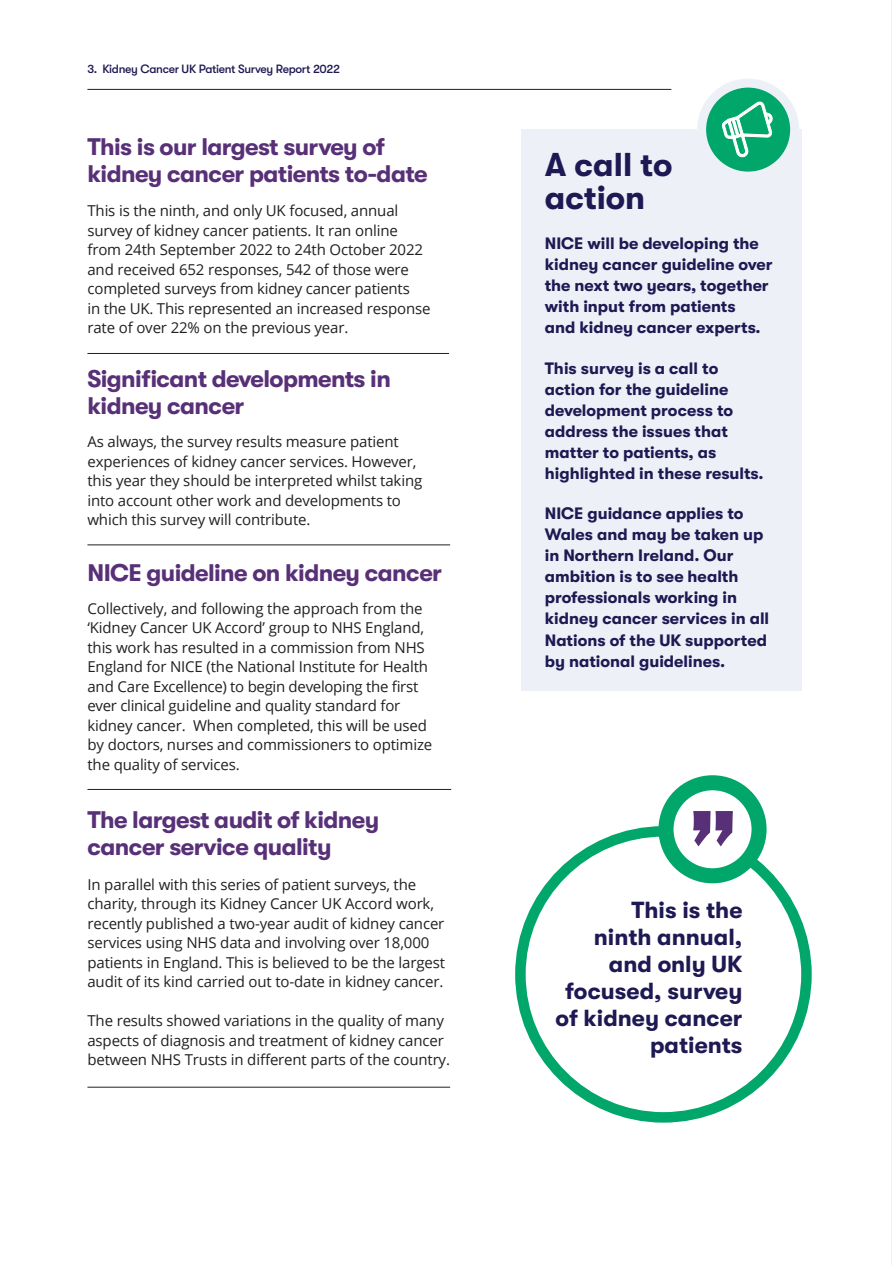
<style>
.page{position:relative;width:892px;height:1265px;background:#fff}
.page>*{position:absolute;margin:0;border:0;box-sizing:border-box;transform-origin:0 0}
.t1{font:700 33px "GT Walsheim";color:#1e1953}
.t2{font:700 24px "GT Walsheim";letter-spacing:-.025em;color:#583077}
.t3{font:700 23.25px/27px "GT Walsheim";color:#1e1953;text-align:right}
.t4{font:700 16.5px/21px "GT Walsheim";color:#1e1953}
.t5{font:15px/19.5px "Open Sans";letter-spacing:-.01em;color:#231f20}
.t6{font:500 12px "GT Walsheim";letter-spacing:-.025em;color:#1e1953}
</style>
<div class="page">
<hr style="left:891px;top:0;width:1px;height:1265px;background:#edf1f7">
<hr style="left:87px;top:89px;width:584px;height:1px;background:#1e1953">
<hr style="left:87px;top:353px;width:362px;height:1px;background:#231f20">
<hr style="left:87px;top:544px;width:363px;height:1px;background:#231f20">
<hr style="left:87px;top:789px;width:364px;height:1px;background:#231f20">
<hr style="left:87px;top:1086px;width:363px;height:1px;background:#231f20">
<div style="left:515px;top:826px;width:296px;height:296px;border:10px solid #00a66a;border-radius:50%"></div>
<svg style="left:666px;top:783px;width:93px;height:93px"></svg>
<div style="left:658px;top:775px;width:108px;height:108px;border:15px solid #00a66a;border-radius:50%"></div>
<svg style="left:693px;top:811px;width:39px;height:35px"></svg>
<div style="left:521px;top:130px;width:281px;height:561px;background:#edf1f7"></div>
<svg style="left:701px;top:83px;width:93px;height:93px;background:#2db485"></svg>
<div style="left:697px;top:79px;width:102px;height:102px;border:9px solid #edf1f7;border-radius:50%"></div>
<svg style="left:722px;top:101px;width:50px;height:56px"></svg>
<p class="t6" style="left:87px;top:62px;width:254px">3. Kidney Cancer UK Patient Survey Report 2022</p>
<p class="t2" style="left:87px;top:133px;width:299px">This is our largest survey of</p>
<p class="t2" style="left:87px;top:160px;width:342px">kidney cancer patients to-date</p>
<p class="t5" style="left:87px;top:200px;width:312px">This is the ninth, and only UK focused, annual</p>
<p class="t5" style="left:87px;top:220px;width:312px">survey of kidney cancer patients. It ran online</p>
<p class="t5" style="left:87px;top:239px;width:337px">from 24th September 2022 to 24th October 2022</p>
<p class="t5" style="left:87px;top:259px;width:323px">and received 652 responses, 542 of those were</p>
<p class="t5" style="left:87px;top:278px;width:324px">completed surveys from kidney cancer patients</p>
<p class="t5" style="left:87px;top:298px;width:344px">in the UK. This represented an increased response</p>
<p class="t5" style="left:87px;top:317px;width:262px">rate of over 22% on the previous year.</p>
<p class="t2" style="left:87px;top:365px;width:305px">Significant developments in</p>
<p class="t2" style="left:87px;top:392px;width:158px">kidney cancer</p>
<p class="t5" style="left:87px;top:431px;width:313px">As always, the survey results measure patient</p>
<p class="t5" style="left:87px;top:451px;width:330px">experiences of kidney cancer services. However,</p>
<p class="t5" style="left:87px;top:470px;width:336px">this year they should be interpreted whilst taking</p>
<p class="t5" style="left:87px;top:490px;width:315px">into account other work and developments to</p>
<p class="t5" style="left:87px;top:509px;width:224px">which this survey will contribute.</p>
<p class="t2" style="left:87px;top:559px;width:356px">NICE guideline on kidney cancer</p>
<p class="t5" style="left:87px;top:598px;width:337px">Collectively, and following the approach from the</p>
<p class="t5" style="left:87px;top:617px;width:338px">‘Kidney Cancer UK Accord’ group to NHS England,</p>
<p class="t5" style="left:87px;top:637px;width:339px">this work has resulted in a commission from NHS</p>
<p class="t5" style="left:87px;top:656px;width:342px">England for NICE (the National Institute for Health</p>
<p class="t5" style="left:87px;top:676px;width:332px">and Care Excellence) to begin developing the first</p>
<p class="t5" style="left:87px;top:695px;width:314px">ever clinical guideline and quality standard for</p>
<p class="t5" style="left:87px;top:715px;width:341px">kidney cancer. When completed, this will be used</p>
<p class="t5" style="left:87px;top:734px;width:346px">by doctors, nurses and commissioners to optimize</p>
<p class="t5" style="left:87px;top:754px;width:154px">the quality of services.</p>
<p class="t2" style="left:87px;top:806px;width:293px">The largest audit of kidney</p>
<p class="t2" style="left:87px;top:833px;width:246px">cancer service quality</p>
<p class="t5" style="left:87px;top:874px;width:330px">In parallel with this series of patient surveys, the</p>
<p class="t5" style="left:87px;top:893px;width:348px">charity, through its Kidney Cancer UK Accord work,</p>
<p class="t5" style="left:87px;top:913px;width:358px">recently published a two-year audit of kidney cancer services using NHS data and involving over 18,000</p>
<p class="t5" style="left:87px;top:952px;width:359px">patients in England. This is believed to be the largest audit of its kind carried out to-date in kidney cancer.</p>
<p class="t5" style="left:87px;top:1010px;width:358px">The results showed variations in the quality of many</p>
<p class="t5" style="left:87px;top:1030px;width:364px">aspects of diagnosis and treatment of kidney cancer between NHS Trusts in different parts of the country.</p>
<p class="t1" style="left:544px;top:146px;width:129px">A call to</p>
<p class="t1" style="left:544px;top:179px;width:102px">action</p>
<p class="t4" style="left:544px;top:233px;width:229px">NICE will be developing the kidney cancer guideline over the next two years, together with input from patients</p>
<p class="t4" style="left:544px;top:317px;width:217px">and kidney cancer experts.</p>
<p class="t4" style="left:544px;top:358px;width:175px">This survey is a call to</p>
<p class="t4" style="left:544px;top:379px;width:185px">action for the guideline</p>
<p class="t4" style="left:544px;top:400px;width:190px">development process to</p>
<p class="t4" style="left:544px;top:421px;width:185px">address the issues that</p>
<p class="t4" style="left:544px;top:442px;width:173px">matter to patients, as</p>
<p class="t4" style="left:544px;top:463px;width:220px">highlighted in these results.</p>
<p class="t4" style="left:544px;top:503px;width:220px">NICE guidance applies to<br>Wales and may be taken up in Northern Ireland. Our</p>
<p class="t4" style="left:544px;top:566px;width:195px">ambition is to see health</p>
<p class="t4" style="left:544px;top:587px;width:226px">professionals working in kidney cancer services in all<br>Nations of the UK supported by national guidelines.</p>
<p class="t3" style="left:631px;top:896px;width:112px">This is the</p>
<p class="t3" style="left:593px;top:923px;width:150px">ninth annual,</p>
<p class="t3" style="left:609px;top:950px;width:135px">and only UK</p>
<p class="t3" style="left:565px;top:977px;width:179px">focused, survey</p>
<p class="t3" style="left:555px;top:1004px;width:188px">of kidney cancer patients</p>
</div>
